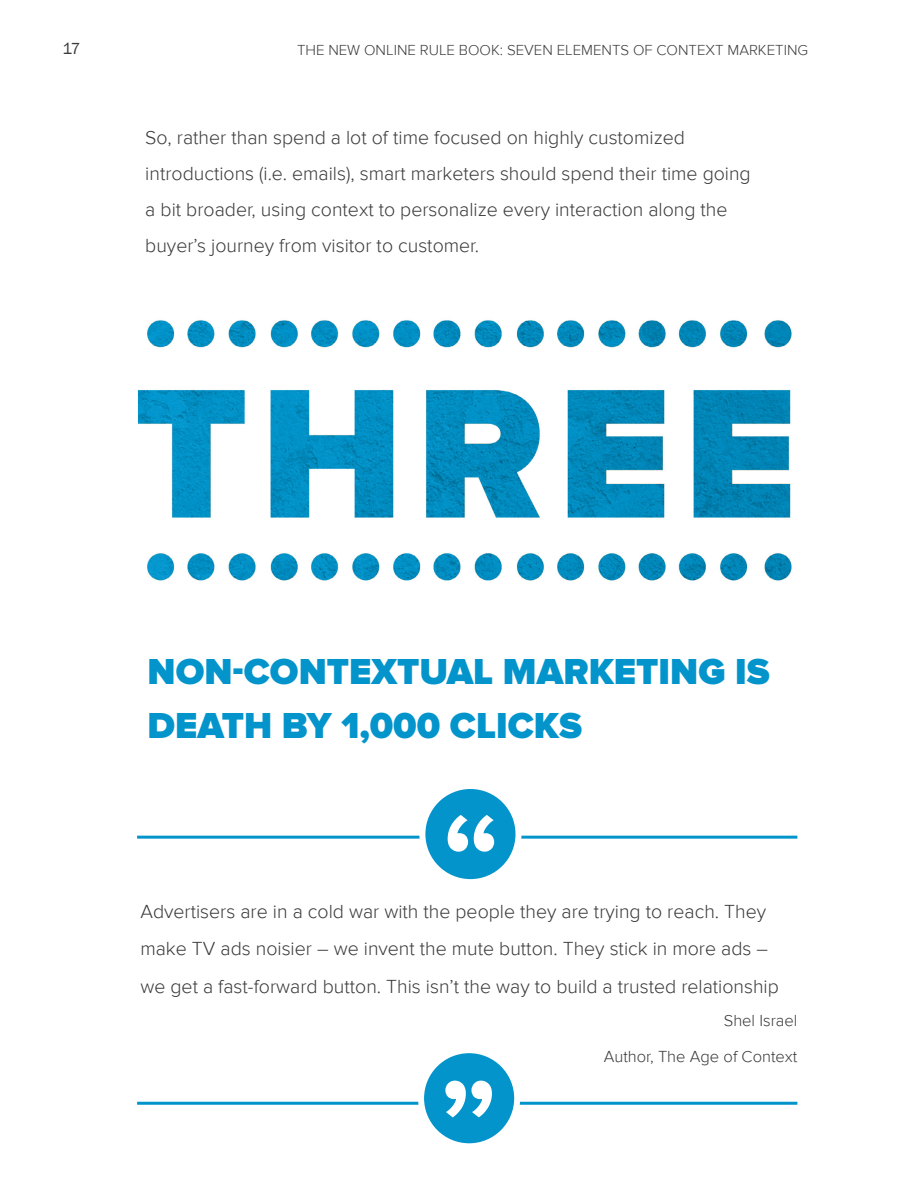
<style>
.page{position:relative;width:918px;height:1188px;background:#fff}
.page>*{position:absolute;margin:0;border:0;box-sizing:border-box;transform-origin:0 0}
.t1{font:600 141px "Proxima Nova";color:#fff}
.t2{font:900 37.5px/54px "Proxima Nova";color:#0294cb}
.t3{font:300 19.5px/36px "Proxima Nova";color:#393939}
.t4{font:300 16.5px/36px "Proxima Nova";color:#393939;text-align:right}
.t5{font:16.5px "Franklin Gothic";color:#393939}
.t6{font:300 15px "Proxima Nova";color:#393939}
</style>
<div class="page">
<img style="left:137px;top:320px;width:655px;height:261px">
<hr style="left:137px;top:836px;width:660px;height:3px;background:#0294cb">
<hr style="left:137px;top:1102px;width:660px;height:3px;background:#0294cb">
<div style="left:422px;top:786px;width:97px;height:96px;background:#0294cb;border-radius:50%"></div>
<div style="left:419px;top:783px;width:103px;height:102px;border:6px solid #fff;border-radius:50%"></div>
<div style="left:421px;top:1050px;width:96px;height:96px;background:#0294cb;border-radius:50%"></div>
<div style="left:418px;top:1047px;width:102px;height:102px;border:6px solid #fff;border-radius:50%"></div>
<p class="t5" style="left:62px;top:38px;width:20px">17</p>
<p class="t6" style="left:297px;top:42px;width:513px">THE NEW ONLINE RULE BOOK: SEVEN ELEMENTS OF CONTEXT MARKETING</p>
<p class="t3" style="left:145px;top:120px;width:607px">So, rather than spend a lot of time focused on highly customized introductions (i.e. emails), smart marketers should spend their time going a bit broader, using context to personalize every interaction along the buyer’s journey from visitor to customer.</p>
<h2 class="t2" style="left:148px;top:646px;width:624px">NON-CONTEXTUAL MARKETING IS<br>DEATH BY 1,000 CLICKS</h2>
<h1 class="t1" style="left:441px;top:782px;width:62px">“</h1>
<p class="t3" style="left:140px;top:894px;width:627px">Advertisers are in a cold war with the people they are trying to reach. They</p>
<p class="t3" style="left:140px;top:930px;width:640px;line-height:37.5px">make TV ads noisier – we invent the mute button. They stick in more ads – we get a fast-forward button. This isn’t the way to build a trusted relationship</p>
<p class="t4" style="left:604px;top:1003px;width:195px">Shel Israel<br>Author, The Age of Context</p>
<h1 class="t1" style="left:498px;top:1150px;width:62px;rotate:-180deg">“</h1>
</div>
